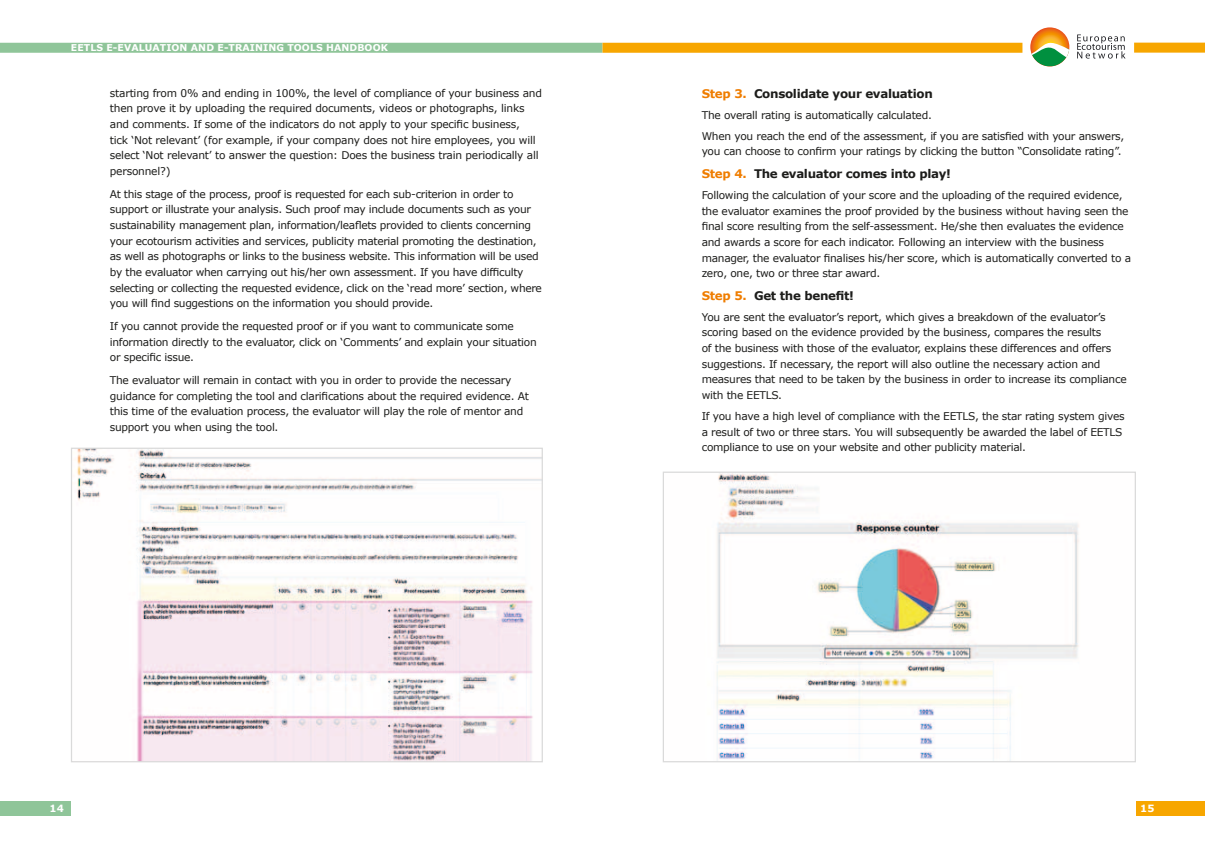
<style>
.page{position:relative;width:1205px;height:851px;background:#fff}
.page>*{position:absolute;margin:0;border:0;box-sizing:border-box;transform-origin:0 0}
.t1{font:700 11.88px "Verdana";letter-spacing:-.025em;color:#1d1d1b}
.t2{font:10.62px/15.6px "Verdana";letter-spacing:-.025em;color:#1d1d1b}
.t3{font:700 10px "Verdana";color:#fff}
.t4{font:700 9.38px "Verdana";letter-spacing:.01em;color:#fff}
.s1{color:#ef7d00}
</style>
<div class="page">
<img style="left:77px;top:449px;width:464px;height:311px">
<div style="left:71px;top:447px;width:472px;height:315px;border:1px solid #dadada"></div>
<img style="left:716px;top:473px;width:363px;height:287px">
<div style="left:663px;top:471px;width:473px;height:291px;border:1px solid #dadada"></div>
<div style="left:0;top:43px;width:602px;height:10px;background:#8fc599"></div>
<div style="left:602px;top:43px;width:420px;height:10px;background:#f7a600"></div>
<div style="left:1134px;top:43px;width:71px;height:10px;background:#f7a600"></div>
<div style="left:0;top:801px;width:71px;height:14px;background:#8fc599"></div>
<div style="left:1137px;top:801px;width:68px;height:14px;background:#f7a600"></div>
<svg style="left:1077px;top:34px;width:48px;height:25px"></svg>
<svg style="left:1030px;top:27px;width:39px;height:39px"></svg>
<svg style="left:1030px;top:40px;width:39px;height:26px"></svg>
<p class="t4" style="left:71px;top:41px;width:109px">EETLS e-evaluation</p>
<p class="t4" style="left:191px;top:41px;width:105px">an d e-train ing tools</p>
<p class="t4" style="left:326px;top:41px;width:63px">HANDBOOK</p>
<p class="t2" style="left:110px;top:85px;width:434px">starting from 0% and ending in 100%, the level of compliance of your business and then prove it by uploading the required documents, videos or photographs, links and comments. If some of the indicators do not apply to your specific business,<br>tick ‘Not relevant’ (for example, if your company does not hire employees, you will select ‘Not relevant’ to answer the question: Does the business train periodically all personnel?)</p>
<p class="t2" style="left:110px;top:186px;width:434px">At this stage of the process, proof is requested for each sub-criterion in order to support or illustrate your analysis. Such proof may include documents such as your sustainability management plan, information/leaflets provided to clients concerning your ecotourism activities and services, publicity material promoting the destination, as well as photographs or links to the business website. This information will be used by the evaluator when carrying out his/her own assessment. If you have difficulty selecting or collecting the requested evidence, click on the ‘read more’ section, where you will find suggestions on the information you should provide.</p>
<p class="t2" style="left:110px;top:318px;width:428px">If you cannot provide the requested proof or if you want to communicate some information directly to the evaluator, click on ‘Comments’ and explain your situation or specific issue.</p>
<p class="t2" style="left:110px;top:372px;width:420px">The evaluator will remain in contact with you in order to provide the necessary guidance for completing the tool and clarifications about the required evidence. At this time of the evaluation process, the evaluator will play the role of mentor and support you when using the tool.</p>
<p class="t1" style="left:702px;top:85px;width:233px"><span class="s1">Step 3.</span> Consolidate your evaluation</p>
<p class="t2" style="left:702px;top:104px;width:424px;line-height:21px">The overall rating is automatically calculated.<br>When you reach the end of the assessment, if you are satisfied with your answers,</p>
<p class="t2" style="left:702px;top:143px;width:421px">you can choose to confirm your ratings by clicking the button “Consolidate rating”.</p>
<p class="t1" style="left:702px;top:165px;width:251px"><span class="s1">Step 4.</span> The evaluator comes into play!</p>
<p class="t2" style="left:702px;top:187px;width:431px">Following the calculation of your score and the uploading of the required evidence, the evaluator examines the proof provided by the business without having seen the final score resulting from the self-assessment. He/she then evaluates the evidence and awards a score for each indicator. Following an interview with the business manager, the evaluator finalises his/her score, which is automatically converted to a zero, one, two or three star award.</p>
<p class="t1" style="left:702px;top:287px;width:154px"><span class="s1">Step 5.</span> Get the benefit!</p>
<p class="t2" style="left:702px;top:309px;width:426px">You are sent the evaluator’s report, which gives a breakdown of the evaluator’s scoring based on the evidence provided by the business, compares the results<br>of the business with those of the evaluator, explains these differences and offers suggestions. If necessary, the report will also outline the necessary action and measures that need to be taken by the business in order to increase its compliance with the EETLS.</p>
<p class="t2" style="left:702px;top:408px;width:424px">If you have a high level of compliance with the EETLS, the star rating system gives a result of two or three stars. You will subsequently be awarded the label of EETLS compliance to use on your website and other publicity material.</p>
<p class="t3" style="left:50px;top:801px;width:16px">14</p>
<p class="t3" style="left:1140px;top:801px;width:16px">15</p>
</div>
